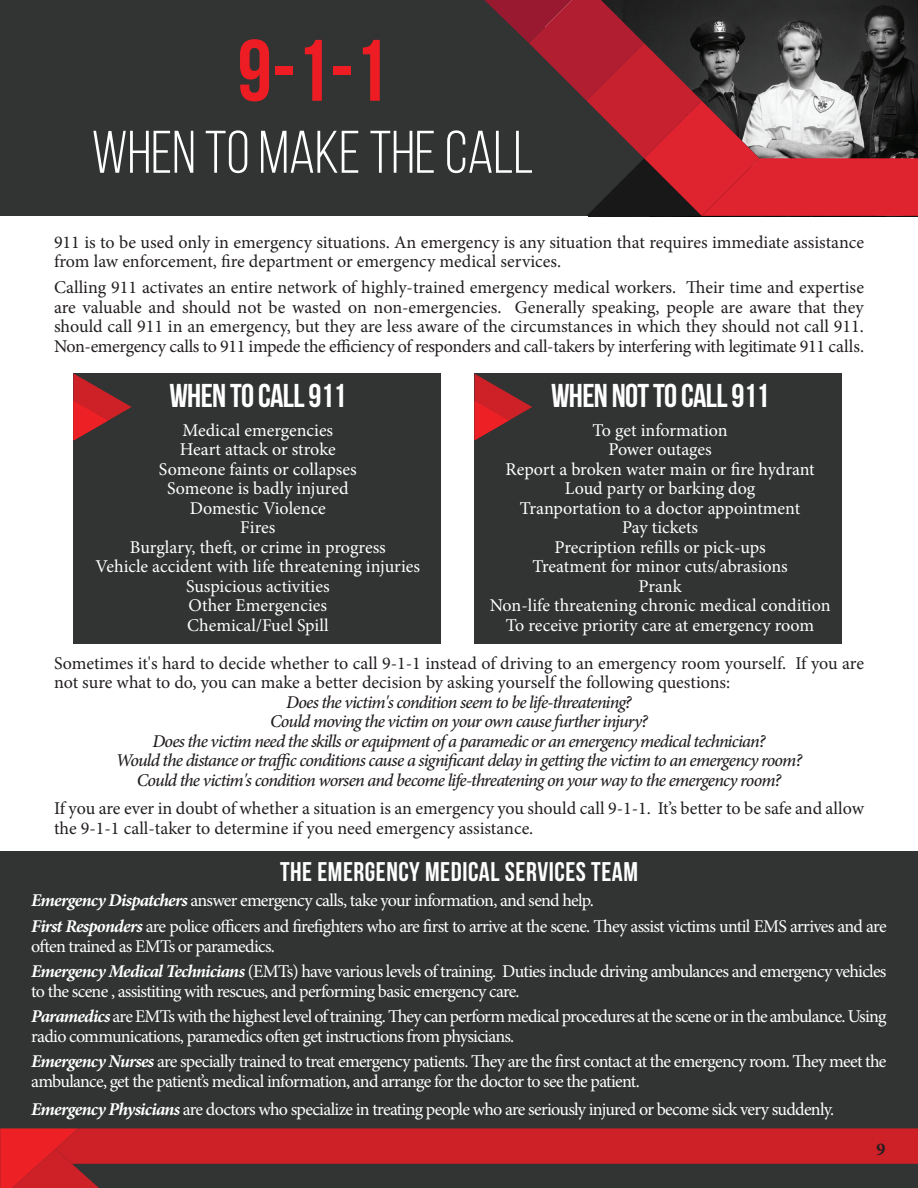
<style>
.page{position:relative;width:918px;height:1188px;background:#fff}
.page>*{position:absolute;margin:0;border:0;box-sizing:border-box;transform-origin:0 0}
.t1{font:700 87px "Bebas Neue";color:#ee1d23}
.t2{font:60px "Bebas Neue";color:#fff}
.t3{font:700 33px "Bebas Neue";letter-spacing:-.02em;color:#fff}
.t4{font:700 27px "Bebas Neue";letter-spacing:.02em;color:#fff}
.t5{font:18px/19.5px "Minion Pro";letter-spacing:-.035em;color:#fff}
.t6{font:18px/19.5px "Minion Pro";letter-spacing:-.005em;color:#231f20}
.t7{font:italic 500 18px "Minion Pro";letter-spacing:-.045em;color:#231f20}
.t8{font:18px "Minion Pro";color:#fff}
.t9{font:18px "Minion Pro";letter-spacing:-.005em;color:#fff}
.t10{font:18px "Minion Pro";letter-spacing:-.01em;color:#fff}
.t11{font:700 18px "Minion Pro";color:#231f20}
.s1{font-weight:700;font-style:italic}
</style>
<div class="page">
<div style="left:475px;top:373px;width:367px;height:271px;background:#323333"></div>
<div style="left:73px;top:373px;width:368px;height:271px;background:#323333"></div>
<div style="left:0;top:868px;width:918px;height:320px;background:#323333"></div>
<div style="left:1px;top:851px;width:917px;height:41px;background:#323333"></div>
<hr style="left:0;top:0;width:1px;height:216px;background:#313232">
<div style="left:1px;top:54px;width:643px;height:162px;background:#323333"></div>
<div style="left:1px;top:0;width:544px;height:76px;background:#323333"></div>
<svg style="left:484px;top:0;width:434px;height:216px"></svg>
<svg style="left:0;top:1128px;width:918px;height:60px"></svg>
<svg style="left:73px;top:374px;width:58px;height:66px"></svg>
<svg style="left:475px;top:374px;width:57px;height:66px"></svg>
<p class="t1" style="left:238px;top:23px;width:152px">9-1-1</p>
<p class="t2" style="left:92px;top:120px;width:444px">WHEN TO MAKE THE CALL</p>
<p class="t6" style="left:54px;top:233px;width:812px">911 is to be used only in emergency situations. An emergency is any situation that requires immediate assistance from law enforcement, fire department or emergency medical services.</p>
<p class="t6" style="left:54px;top:278px;width:812px;text-align:justify">Calling 911 activates an entire network of highly-trained emergency medical workers. Their time and expertise are valuable and should not be wasted on non-emergencies. Generally speaking, people are aware that they should call 911 in an emergency, but they are less aware of the circumstances in which they should not call 911.<br>Non-emergency calls to 911 impede the efficiency of responders and call-takers by interfering with legitimate 911 calls.</p>
<p class="t3" style="left:169px;top:378px;width:178px">WHEN TO CALL 911</p>
<p class="t8" style="left:182px;top:418px;width:152px">Medical emergencies</p>
<p class="t9" style="left:180px;top:438px;width:157px">Heart attack or stroke</p>
<p class="t8" style="left:159px;top:457px;width:199px">Someone faints or collapses</p>
<p class="t9" style="left:167px;top:477px;width:183px">Someone is badly injured</p>
<p class="t8" style="left:190px;top:496px;width:138px">Domestic Violence</p>
<p class="t5" style="left:240px;top:518px;width:37px">Fires</p>
<p class="t8" style="left:130px;top:535px;width:257px">Burglary, theft, or crime in progress</p>
<p class="t8" style="left:96px;top:555px;width:326px">Vehicle accident with life threatening injuries</p>
<p class="t8" style="left:186px;top:574px;width:145px">Suspicious activities</p>
<p class="t8" style="left:189px;top:594px;width:140px">Other Emergencies</p>
<p class="t8" style="left:187px;top:613px;width:143px">Chemical/Fuel Spill</p>
<p class="t3" style="left:551px;top:378px;width:220px">WHEN NOT TO CALL 911</p>
<p class="t9" style="left:593px;top:418px;width:137px">To get information</p>
<p class="t10" style="left:608px;top:438px;width:105px">Power outages</p>
<p class="t9" style="left:506px;top:457px;width:311px">Report a broken water main or fire hydrant</p>
<p class="t8" style="left:565px;top:477px;width:192px">Loud party or barking dog</p>
<p class="t9" style="left:520px;top:496px;width:282px">Tranportation to a doctor appointment</p>
<p class="t9" style="left:622px;top:516px;width:78px">Pay tickets</p>
<p class="t9" style="left:554px;top:535px;width:213px">Precription refills or pick-ups</p>
<p class="t9" style="left:532px;top:555px;width:257px">Treatment for minor cuts/abrasions</p>
<p class="t5" style="left:639px;top:577px;width:45px">Prank</p>
<p class="t8" style="left:490px;top:594px;width:342px">Non-life threatening chronic medical condition</p>
<p class="t9" style="left:506px;top:613px;width:310px">To receive priority care at emergency room</p>
<p class="t6" style="left:54px;top:653px;width:812px">Sometimes it's hard to decide whether to call 9-1-1 instead of driving to an emergency room yourself. If you are not sure what to do, you can make a better decision by asking yourself the following questions:</p>
<p class="t7" style="left:286px;top:690px;width:347px">Does the victim's condition seem to be life-threatening?</p>
<p class="t7" style="left:270px;top:709px;width:379px">Could moving the victim on your own cause further injury?</p>
<p class="t7" style="left:152px;top:729px;width:615px">Does the victim need the skills or equipment of a paramedic or an emergency medical technician?</p>
<p class="t7" style="left:116px;top:748px;width:688px">Would the distance or traffic conditions cause a significant delay in getting the victim to an emergency room?</p>
<p class="t7" style="left:137px;top:768px;width:646px">Could the victim's condition worsen and become life-threatening on your way to the emergency room?</p>
<p class="t6" style="left:54px;top:799px;width:812px">If you are ever in doubt of whether a situation is an emergency you should call 9-1-1. It’s better to be safe and allow the 9-1-1 call-taker to determine if you need emergency assistance.</p>
<p class="t4" style="left:280px;top:857px;width:359px">THE EMERGENCY MEDICAL SERVICES TEAM</p>
<p class="t5" style="left:31px;top:890px;width:564px"><span class="s1">Emergency Dispatchers</span> answer emergency calls, take your information, and send help.</p>
<p class="t5" style="left:31px;top:917px;width:857px"><span class="s1">First Responders</span> are police officers and firefighters who are first to arrive at the scene. They assist victims until EMS arrives and are often trained as EMTs or paramedics.</p>
<p class="t5" style="left:31px;top:962px;width:857px"><span class="s1">Emergency Medical Technicians</span> (EMTs) have various levels of training. Duties include driving ambulances and emergency vehicles to the scene , assistiting with rescues, and performing basic emergency care.</p>
<p class="t5" style="left:31px;top:1007px;width:857px"><span class="s1">Paramedics</span> are EMTs with the highest level of training. They can perform medical procedures at the scene or in the ambulance. Using radio communications, paramedics often get instructions from physicians.</p>
<p class="t5" style="left:31px;top:1052px;width:857px"><span class="s1">Emergency Nurses</span> are specially trained to treat emergency patients. They are the first contact at the emergency room. They meet the ambulance, get the patient’s medical information, and arrange for the doctor to see the patient.</p>
<p class="t5" style="left:31px;top:1100px;width:804px"><span class="s1">Emergency Physicians</span> are doctors who specialize in treating people who are seriously injured or become sick very suddenly.</p>
<p class="t11" style="left:877px;top:1136px;width:10px">9</p>
</div>
